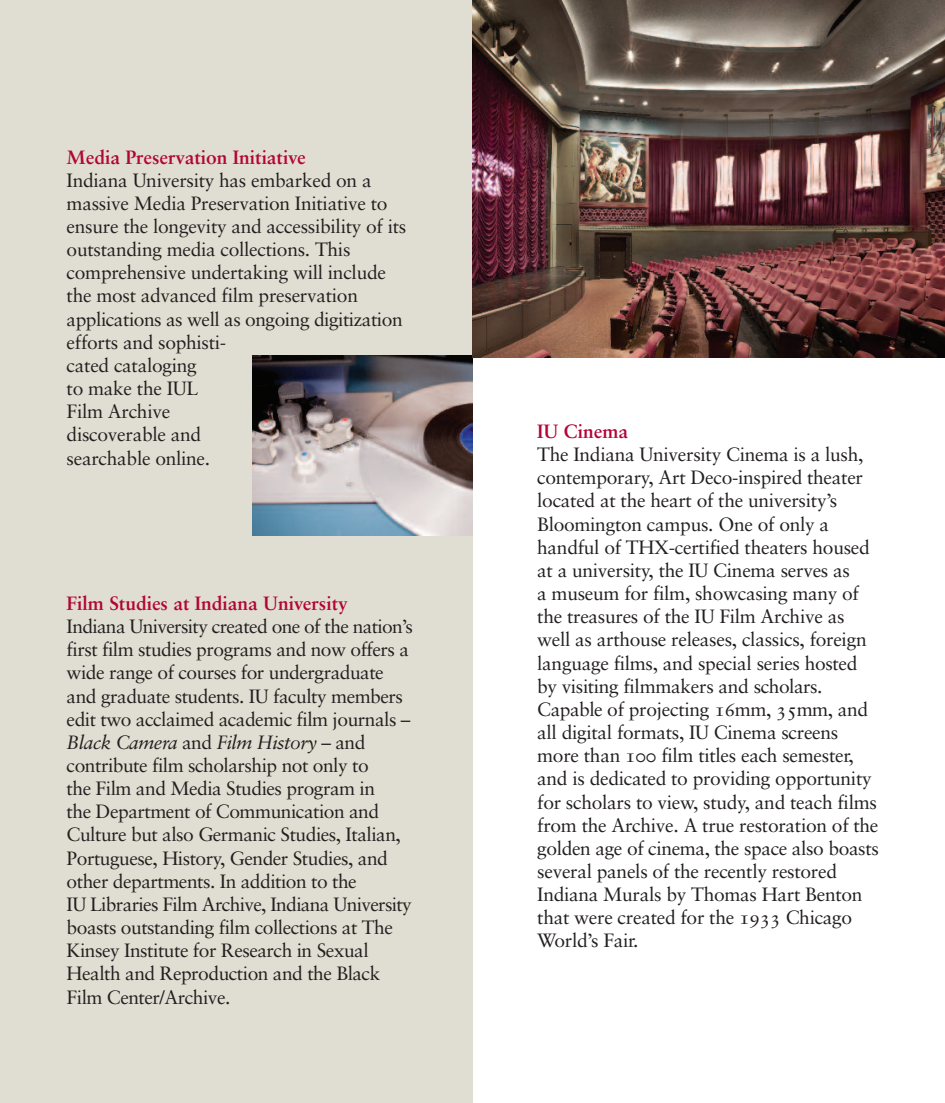
<style>
.page{position:relative;width:945px;height:1103px;background:#fff}
.page>*{position:absolute;margin:0;border:0;box-sizing:border-box;transform-origin:0 0}
.t1{font:19.25px/23.1px "Sabon Roman Os F";letter-spacing:-.015em;color:#231f20}
.t2{font:19.25px "Sabon Bold Os F";color:#b30437}
.t3{font:19.25px "Sabon Italic Os F";letter-spacing:-.025em;color:#231f20}
.s1{font-family:"Sabon Roman Os F"}
</style>
<div class="page">
<div style="left:0;top:0;width:472px;height:1102px;background:#e0ded2"></div>
<img style="left:252px;top:355px;width:220px;height:180px">
<img style="left:472px;top:0;width:473px;height:358px">
<p class="t2" style="left:67px;top:149px;width:241px">Media Preservation Initiative</p>
<p class="t1" style="left:67px;top:170px;width:341px">Indiana University has embarked on a massive Media Preservation Initiative to ensure the longevity and accessibility of its outstanding media collections. This comprehensive undertaking will include the most advanced film preservation applications as well as ongoing digitization efforts and sophisti-<br>cated cataloging<br>to make the IUL<br>Film Archive<br>discoverable and<br>searchable online.</p>
<p class="t2" style="left:67px;top:595px;width:283px">Film Studies at Indiana University</p>
<p class="t1" style="left:67px;top:616px;width:348px">Indiana University created one of the nation’s first film studies programs and now offers a wide range of courses for undergraduate and graduate students. IU faculty members edit two acclaimed academic film journals –</p>
<p class="t3" style="left:67px;top:734px;width:300px">Black Camera <span class="s1">and</span> Film History <span class="s1">– and</span></p>
<p class="t1" style="left:67px;top:755px;width:347px">contribute film scholarship not only to<br>the Film and Media Studies program in<br>the Department of Communication and Culture but also Germanic Studies, Italian, Portuguese, History, Gender Studies, and other departments. In addition to the<br>IU Libraries Film Archive, Indiana University boasts outstanding film collections at The Kinsey Institute for Research in Sexual Health and Reproduction and the Black Film Center/Archive.</p>
<p class="t2" style="left:537px;top:423px;width:92px">IU Cinema</p>
<p class="t1" style="left:537px;top:444px;width:343px">The Indiana University Cinema is a lush, contemporary, Art Deco-inspired theater located at the heart of the university’s Bloomington campus. One of only a handful of THX-certified theaters housed at a university, the IU Cinema serves as<br>a museum for film, showcasing many of the treasures of the IU Film Archive as well as arthouse releases, classics, foreign language films, and special series hosted by visiting filmmakers and scholars.<br>Capable of projecting 16mm, 35mm, and all digital formats, IU Cinema screens more than 100 film titles each semester, and is dedicated to providing opportunity for scholars to view, study, and teach films from the Archive. A true restoration of the golden age of cinema, the space also boasts several panels of the recently restored Indiana Murals by Thomas Hart Benton that were created for the 1933 Chicago World’s Fair.</p>
</div>
